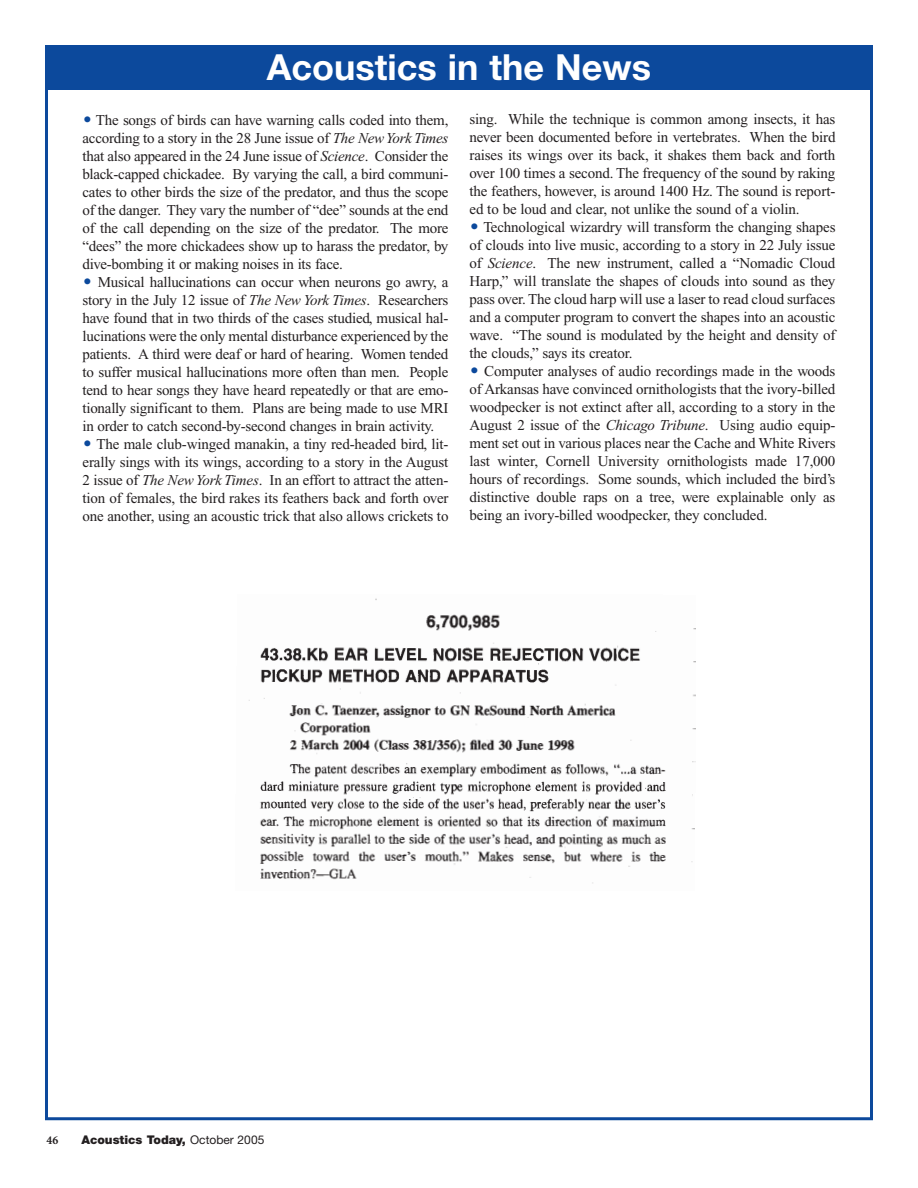
<style>
.page{position:relative;width:918px;height:1188px;background:#fff}
.page>*{position:absolute;margin:0;border:0;box-sizing:border-box;transform-origin:0 0}
.t1{font:700 36px "Helvetica Neue";color:#fff}
.t2{font:15px/18px "Times New Roman";letter-spacing:-.01em;color:#231f20;text-align:justify}
.t3{font:900 12px "Helvetica Neue";color:#231f20}
.t4{font:700 12px "Minion";color:#231f20}
.s1{font-family:"European Pi Three";color:#0c499c}
.s2{font-style:italic}
.s3{font-weight:400}
</style>
<div class="page">
<div style="left:45px;top:45px;width:828px;height:45px;background:#0c499c"></div>
<img style="left:248px;top:598px;width:448px;height:286px">
<h1 class="t1" style="left:267px;top:54px;width:386px">Acoustics in the News</h1>
<p class="t2" style="left:82px;top:112px;width:368px"><span class="s1">-</span> The songs of birds can have warning calls coded into them, according to a story in the 28 June issue of <span class="s2">The New York Times </span>that also appeared in the 24 June issue of <span class="s2">Science</span>. Consider the black-capped chickadee. By varying the call, a bird communi&shy;cates to other birds the size of the predator, and thus the scope of the danger. They vary the number of “dee” sounds at the end of the call depending on the size of the predator. The more “dees” the more chickadees show up to harass the predator, by dive-bombing it or making noises in its face.</p>
<p class="t2" style="left:82px;top:274px;width:368px"><span class="s1">-</span> Musical hallucinations can occur when neurons go awry, a story in the July 12 issue of <span class="s2">The New York Times</span>. Researchers have found that in two thirds of the cases studied, musical hal&shy;lucinations were the only mental disturbance experienced by the patients. A third were deaf or hard of hearing. Women tended to suffer musical hallucinations more often than men. People tend to hear songs they have heard repeatedly or that are emo&shy;tionally significant to them. Plans are being made to use MRI in order to catch second-by-second changes in brain activity.</p>
<p class="t2" style="left:82px;top:436px;width:368px"><span class="s1">-</span> The male club-winged manakin, a tiny red-headed bird, lit&shy;erally sings with its wings, according to a story in the August 2 issue of <span class="s2">The New York Times</span>. In an effort to attract the atten&shy;tion of females, the bird rakes its feathers back and forth over one another, using an acoustic trick that also allows crickets to</p>
<p class="t2" style="left:470px;top:111px;width:368px">sing. While the technique is common among insects, it has never been documented before in vertebrates. When the bird raises its wings over its back, it shakes them back and forth over 100 times a second. The frequency of the sound by raking the feathers, however, is around 1400 Hz. The sound is report&shy;ed to be loud and clear, not unlike the sound of a violin.</p>
<p class="t2" style="left:469px;top:219px;width:368px"><span class="s1">-</span> Technological wizardry will transform the changing shapes of clouds into live music, according to a story in 22 July issue of <span class="s2">Science</span>. The new instrument, called a “Nomadic Cloud Harp,” will translate the shapes of clouds into sound as they pass over. The cloud harp will use a laser to read cloud surfaces and a computer program to convert the shapes into an acoustic wave. “The sound is modulated by the height and density of the clouds,” says its creator.</p>
<p class="t2" style="left:469px;top:363px;width:368px"><span class="s1">-</span> Computer analyses of audio recordings made in the woods of Arkansas have convinced ornithologists that the ivory-billed woodpecker is not extinct after all, according to a story in the August 2 issue of the <span class="s2">Chicago Tribune</span>. Using audio equip&shy;ment set out in various places near the Cache and White Rivers last winter, Cornell University ornithologists made 17,000 hours of recordings. Some sounds, which included the bird’s distinctive double raps on a tree, were explainable only as being an ivory-billed woodpecker, they concluded.</p>
<p class="t4" style="left:47px;top:1136px;width:13px">46</p>
<p class="t3" style="left:81px;top:1135px;width:184px">Acoustics Today, <span class="s3">October 2005</span></p>
</div>
